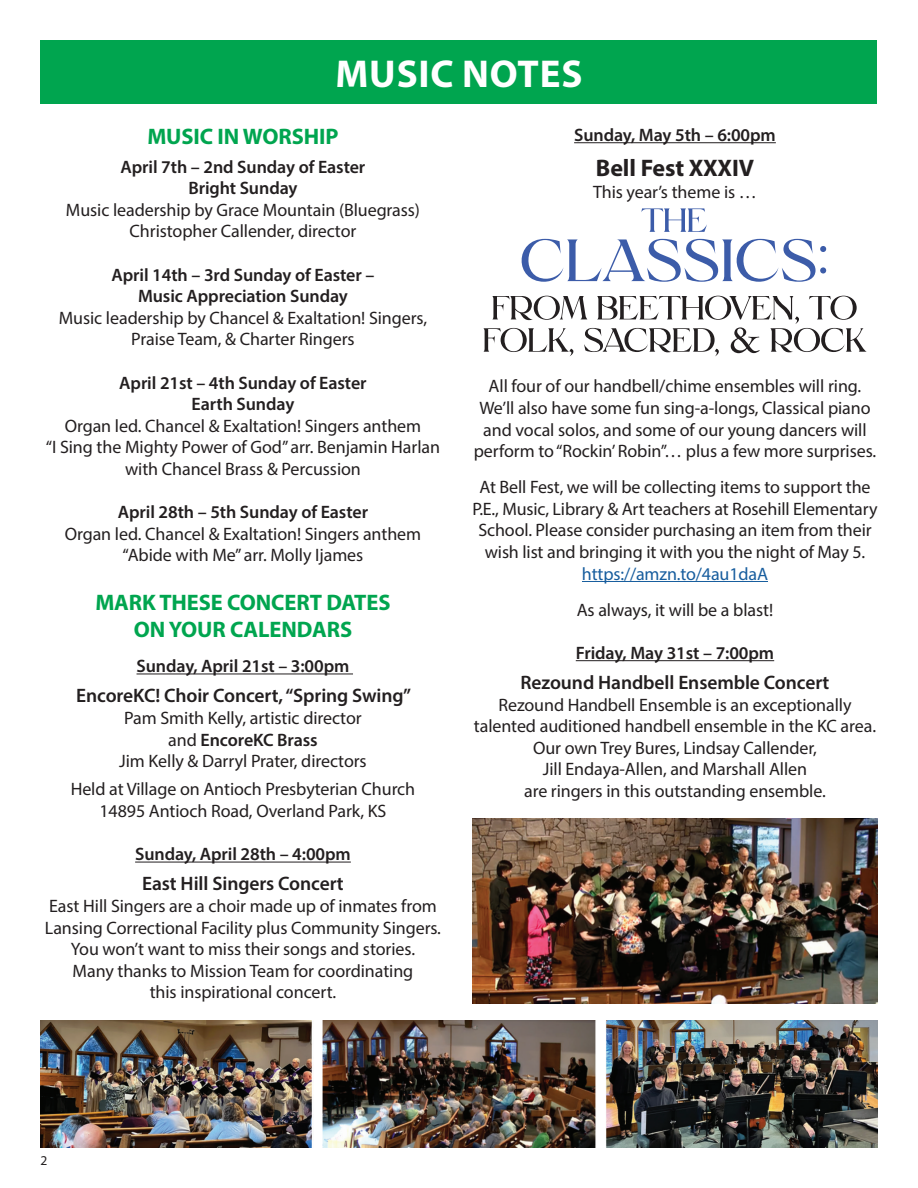
<style>
.page{position:relative;width:918px;height:1188px;background:#fff}
.page>*{position:absolute;margin:0;border:0;box-sizing:border-box;transform-origin:0 0}
.t1{font:700 39px "Myriad Pro";letter-spacing:.02em;color:#fff}
.t2{font:700 24px "Myriad Pro";letter-spacing:-.005em;color:#231f20}
.t3{font:700 22.5px/27px "Myriad Pro";letter-spacing:-.005em;color:#00a54f;text-align:center}
.t4{font:600 19.5px "Myriad Pro";letter-spacing:-.005em;color:#231f20}
.t5{font:18px/21.6px "Myriad Pro";letter-spacing:-.005em;color:#231f20;text-align:center}
.t6{font:600 18px/21.6px "Myriad Pro";letter-spacing:-.005em;color:#231f20;text-align:center}
.t7{font:18px "Myriad Pro";letter-spacing:-.01em;color:#175d9e}
.t8{font:13.5px "Myriad Pro";color:#231f20}
.s1{font-weight:600}
</style>
<div class="page">
<div style="left:40px;top:40px;width:838px;height:64px;background:#00a54f"></div>
<hr style="left:137px;top:674px;width:216px;height:1px;background:#231f20">
<hr style="left:135px;top:862px;width:216px;height:1px;background:#231f20">
<hr style="left:574px;top:142px;width:202px;height:1px;background:#231f20">
<hr style="left:582px;top:581px;width:186px;height:1px;background:#175d9e">
<hr style="left:576px;top:660px;width:198px;height:1px;background:#231f20">
<svg style="left:641px;top:208px;width:66px;height:24px"></svg>
<svg style="left:521px;top:239px;width:305px;height:43px"></svg>
<svg style="left:483px;top:296px;width:384px;height:60px"></svg>
<img style="left:40px;top:1021px;width:838px;height:127px">
<img style="left:472px;top:819px;width:406px;height:184px">
<h1 class="t1" style="left:336px;top:48px;width:248px">MUSIC NOTES</h1>
<p class="t3" style="left:147px;top:123px;width:193px">MUSIC IN WORSHIP</p>
<p class="t6" style="left:121px;top:155px;width:246px">April 7th – 2nd Sunday of Easter<br>Bright Sunday</p>
<p class="t5" style="left:66px;top:199px;width:356px">Music leadership by Grace Mountain (Bluegrass)<br>Christopher Callender, director</p>
<p class="t6" style="left:112px;top:263px;width:264px">April 14th – 3rd Sunday of Easter –<br>Music Appreciation Sunday</p>
<p class="t5" style="left:59px;top:307px;width:370px">Music leadership by Chancel &amp; Exaltation! Singers,<br>Praise Team, &amp; Charter Ringers</p>
<p class="t6" style="left:119px;top:371px;width:249px">April 21st – 4th Sunday of Easter<br>Earth Sunday</p>
<p class="t5" style="left:46px;top:415px;width:396px">Organ led. Chancel &amp; Exaltation! Singers anthem<br>“I Sing the Mighty Power of God” arr. Benjamin Harlan with Chancel Brass &amp; Percussion</p>
<p class="t6" style="left:118px;top:501px;width:252px">April 28th – 5th Sunday of Easter</p>
<p class="t5" style="left:65px;top:523px;width:358px">Organ led. Chancel &amp; Exaltation! Singers anthem “Abide with Me” arr. Molly Ijames</p>
<p class="t3" style="left:95px;top:588px;width:297px">MARK THESE CONCERT DATES<br>ON YOUR CALENDARS</p>
<p class="t6" style="left:137px;top:655px;width:214px">Sunday, April 21st – 3:00pm</p>
<p class="t4" style="left:76px;top:683px;width:336px">EncoreKC! Choir Concert, “Spring Swing”</p>
<p class="t5" style="left:119px;top:707px;width:249px">Pam Smith Kelly, artistic director and <span class="s1">EncoreKC Brass<br></span>Jim Kelly &amp; Darryl Prater, directors</p>
<p class="t5" style="left:71px;top:778px;width:346px">Held at Village on Antioch Presbyterian Church<br>14895 Antioch Road, Overland Park, KS</p>
<p class="t6" style="left:135px;top:843px;width:217px">Sunday, April 28th – 4:00pm</p>
<p class="t4" style="left:142px;top:871px;width:203px">East Hill Singers Concert</p>
<p class="t5" style="left:45px;top:895px;width:398px">East Hill Singers are a choir made up of inmates from Lansing Correctional Facility plus Community Singers.<br>You won’t want to miss their songs and stories.<br>Many thanks to Mission Team for coordinating<br>this inspirational concert.</p>
<p class="t6" style="left:574px;top:124px;width:203px">Sunday, May 5th – 6:00pm</p>
<h2 class="t2" style="left:596px;top:153px;width:160px">Bell Fest XXXIV</h2>
<p class="t5" style="left:593px;top:181px;width:165px">This year’s theme is …</p>
<p class="t5" style="left:474px;top:375px;width:404px">All four of our handbell/chime ensembles will ring.<br>We’ll also have some fun sing-a-longs, Classical piano and vocal solos, and some of our young dancers will perform to “Rockin’ Robin”… plus a few more surprises.</p>
<p class="t5" style="left:473px;top:476px;width:406px">At Bell Fest, we will be collecting items to support the P.E., Music, Library &amp; Art teachers at Rosehill Elementary School. Please consider purchasing an item from their wish list and bringing it with you the night of May 5.</p>
<p class="t7" style="left:582px;top:563px;width:188px">https://amzn.to/4au1daA</p>
<p class="t5" style="left:577px;top:599px;width:198px">As always, it will be a blast!</p>
<p class="t6" style="left:576px;top:642px;width:200px">Friday, May 31st – 7:00pm</p>
<p class="t4" style="left:521px;top:670px;width:310px">Rezound Handbell Ensemble Concert</p>
<p class="t5" style="left:474px;top:694px;width:404px">Rezound Handbell Ensemble is an exceptionally talented auditioned handbell ensemble in the KC area.<br>Our own Trey Bures, Lindsay Callender,<br>Jill Endaya-Allen, and Marshall Allen<br>are ringers in this outstanding ensemble.</p>
<p class="t8" style="left:40px;top:1152px;width:8px">2</p>
</div>
